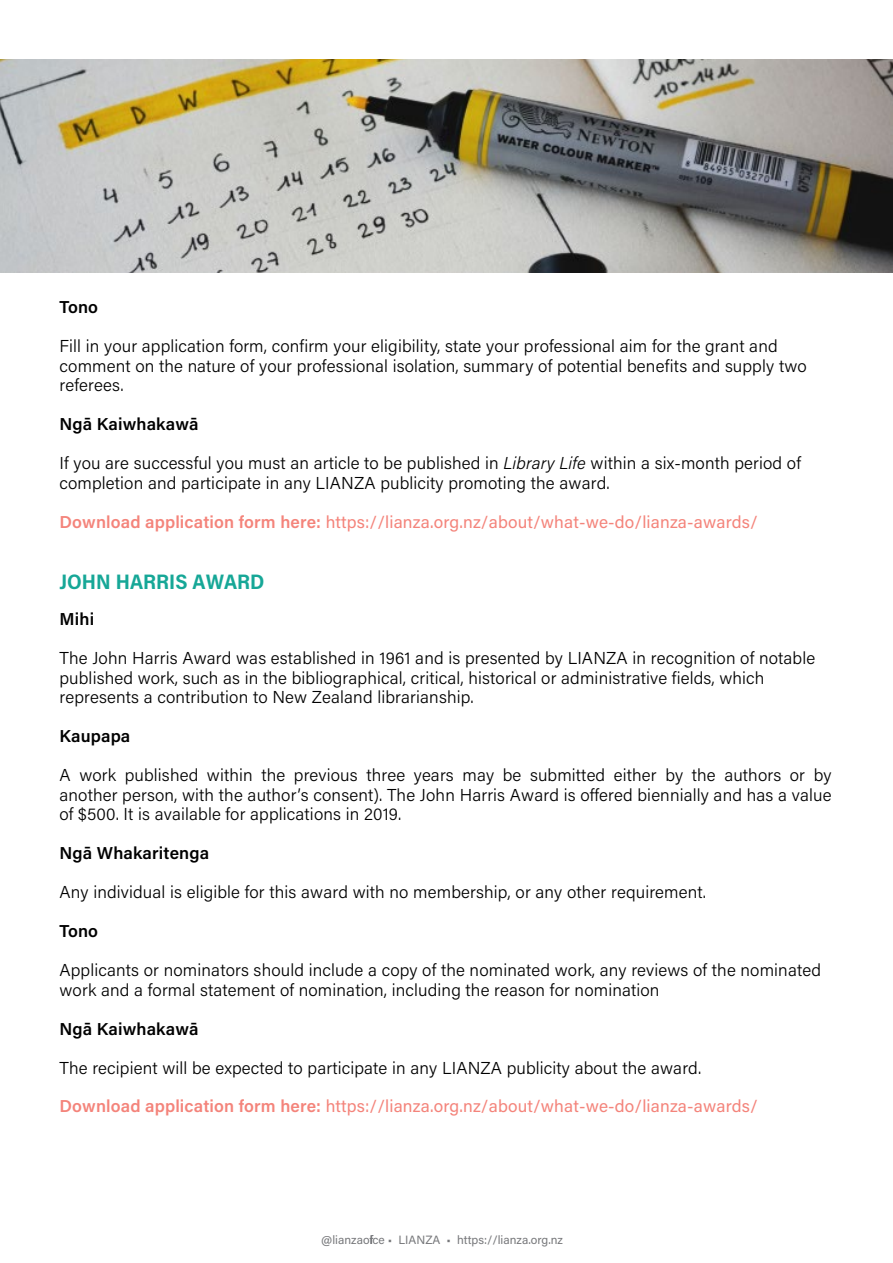
<style>
.page{position:relative;width:893px;height:1263px;background:#fff}
.page>*{position:absolute;margin:0;border:0;box-sizing:border-box;transform-origin:0 0}
.t1{font:700 21px "Acumin Pro Semi Cond";color:#16a797}
.t2{font:300 17.25px/19.5px "Acumin Pro";letter-spacing:.01em;color:#000}
.t3{font:17.25px "Acumin Pro";letter-spacing:.01em;color:#f4847b}
.t4{font:600 17.25px "Acumin Pro";letter-spacing:.01em;color:#000}
.t5{font:12px "Acumin Pro";color:#77787b}
.s1{font-style:italic}
.s2{font-weight:600}
.s3{font-weight:600;color:#f4847b}
.s4{font-weight:400;color:#f4847b}
</style>
<div class="page">
<img style="left:0;top:60px;width:893px;height:212px">
<p class="t4" style="left:60px;top:295px;width:40px">Tono</p>
<p class="t2" style="left:60px;top:336px;width:749px">Fill in your application form, confirm your eligibility, state your professional aim for the grant and comment on the nature of your professional isolation, summary of potential benefits and supply two referees.</p>
<p class="t4" style="left:60px;top:412px;width:141px">Ngā Kaiwhakawā</p>
<p class="t2" style="left:60px;top:453px;width:743px">If you are successful you must an article to be published in <span class="s1">Library Life</span> within a six-month period of completion and participate in any LIANZA publicity promoting the award.</p>
<p class="t3" style="left:60px;top:510px;width:700px"><span class="s2">Download application form here:</span> https://lianza.org.nz/about/what-we-do/lianza-awards/</p>
<p class="t1" style="left:60px;top:567px;width:206px">JOHN HARRIS AWARD</p>
<p class="t4" style="left:60px;top:607px;width:36px">Mihi</p>
<p class="t2" style="left:60px;top:648px;width:757px">The John Harris Award was established in 1961 and is presented by LIANZA in recognition of notable published work, such as in the bibliographical, critical, historical or administrative fields, which represents a contribution to New Zealand librarianship.</p>
<p class="t4" style="left:60px;top:724px;width:72px">Kaupapa</p>
<p class="t2" style="left:60px;top:765px;width:773px;text-align:justify">A work published within the previous three years may be submitted either by the authors or by another person, with the author’s consent). The John Harris Award is offered biennially and has a value of $500. It is available for applications in 2019.</p>
<p class="t4" style="left:60px;top:841px;width:151px">Ngā Whakaritenga</p>
<p class="t2" style="left:60px;top:882px;width:648px">Any individual is eligible for this award with no membership, or any other requirement.</p>
<p class="t4" style="left:60px;top:919px;width:40px">Tono</p>
<p class="t2" style="left:60px;top:960px;width:763px">Applicants or nominators should include a copy of the nominated work, any reviews of the nominated work and a formal statement of nomination, including the reason for nomination</p>
<p class="t4" style="left:60px;top:1016px;width:141px">Ngā Kaiwhakawā</p>
<p class="t2" style="left:60px;top:1048px;width:700px;line-height:38px">The recipient will be expected to participate in any LIANZA publicity about the award.<br><span class="s3">Download application form here:</span> <span class="s4">https://lianza.org.nz/about/what-we-do/lianza-awards/</span></p>
<p class="t5" style="left:321px;top:1231px;width:243px">@lianzaofice • LIANZA • https://lianza.org.nz</p>
</div>
